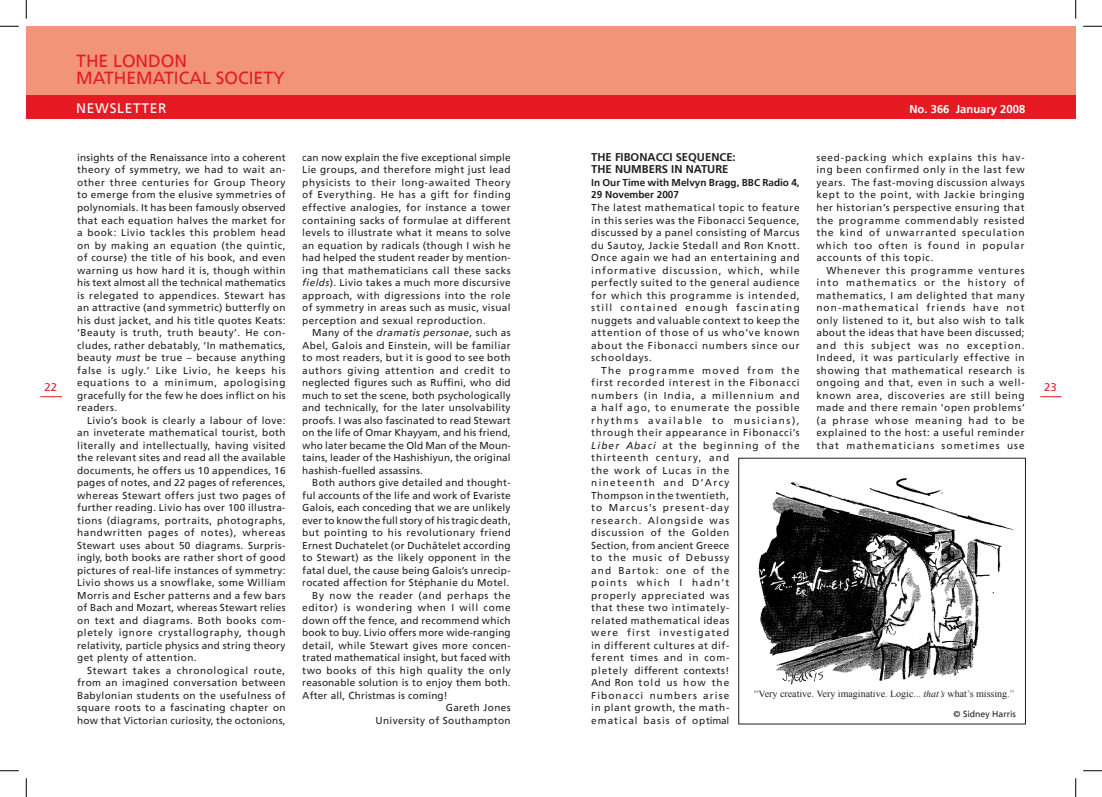
<style>
.page{position:relative;width:1102px;height:797px;background:#fff}
.page>*{position:absolute;margin:0;border:0;box-sizing:border-box;transform-origin:0 0}
.t1{font:17.5px/17.5px "Frutiger CE";color:#e51a23}
.t2{font:13.75px "Frutiger CE";letter-spacing:.05em;color:#fff}
.t3{font:700 11.25px/12.5px "Frutiger CE";color:#231f20}
.t4{font:700 11.25px "Frutiger CE";color:#fff}
.t5{font:11.25px "Frutiger CE";color:#e51a23}
.t6{font:10px/12.5px "Frutiger CE";letter-spacing:.05em;color:#231f20;text-align:justify}
.t7{font:10px/12.5px "Frutiger CE";letter-spacing:.09em;color:#231f20}
.t8{font:10px "Frutiger CE";letter-spacing:.02em;color:#231f20}
.t9{font:10px "Frutiger CE";letter-spacing:.03em;color:#231f20}
.t10{font:10px "Frutiger CE";letter-spacing:.015em;color:#231f20}
.t11{font:10px "Frutiger CE";letter-spacing:.025em;color:#231f20}
.t12{font:10px "Times New Roman";color:#231f20}
.t13{font:700 10px/12.5px "Frutiger CE";color:#231f20}
.t14{font:10px "Frutiger CE";letter-spacing:.005em;color:#231f20}
.t15{font:8.75px "Frutiger CE";color:#231f20}
.s1{font-style:italic}
</style>
<div class="page">
<div style="left:26px;top:26px;width:525px;height:69px;background:#f19478"></div>
<div style="left:76px;top:53px;width:329px;height:39px;background:#f19478"></div>
<svg style="left:74px;top:47px;width:215px;height:42px"></svg>
<div style="left:75px;top:52px;width:331px;height:41px;border:1px solid #f19478"></div>
<svg style="left:40px;top:396px;width:22px;height:1px"></svg>
<div style="left:551px;top:26px;width:524px;height:69px;background:#f19478"></div>
<div style="left:26px;top:95px;width:1049px;height:24px;background:#e51a23"></div>
<div style="left:854px;top:103px;width:172px;height:14px;border:1px solid #e51a23"></div>
<svg style="left:1040px;top:396px;width:21px;height:1px"></svg>
<img style="left:758px;top:478px;width:256px;height:207px">
<svg style="left:0;top:25px;width:19px;height:2px"></svg>
<svg style="left:1083px;top:25px;width:18px;height:2px"></svg>
<svg style="left:0;top:770px;width:19px;height:1px"></svg>
<svg style="left:1083px;top:770px;width:18px;height:1px"></svg>
<svg style="left:25px;top:0;width:2px;height:19px"></svg>
<svg style="left:25px;top:778px;width:2px;height:19px"></svg>
<svg style="left:1075px;top:0;width:1px;height:19px"></svg>
<svg style="left:1075px;top:778px;width:1px;height:19px"></svg>
<p class="t5" style="left:44px;top:380px;width:14px">22</p>
<h1 class="t1" style="left:76px;top:52px;width:210px">THE LONDON<br>MATHEMATICAL SOCIETY</h1>
<h2 class="t2" style="left:76px;top:100px;width:92px">NEWSLETTER</h2>
<p class="t6" style="left:77px;top:151px;width:210px">insights of the Renaissance into a coherent theory of symmetry, we had to wait an&shy;other three centuries for Group Theory to emerge from the elusive symmetries of polynomials. It has been famously observed that each equation halves the market for a book: Livio tackles this problem head on by making an equation (the quintic, of course) the title of his book, and even warning us how hard it is, though within his text almost all the technical mathematics is relegated to appendices. Stewart has an attractive (and symmetric) butterfly on his dust jacket, and his title quotes Keats: ‘Beauty is truth, truth beauty’. He con&shy;cludes, rather debatably, ‘In mathematics, beauty <span class="s1">must</span> be true – because anything false is ugly.’ Like Livio, he keeps his equations to a minimum, apologising gracefully for the few he does inflict on his readers.</p>
<p class="t6" style="left:77px;top:414px;width:210px;text-indent:10px">Livio’s book is clearly a labour of love: an inveterate mathematical tourist, both literally and intellectually, having visited the relevant sites and read all the available documents, he offers us 10 appendices, 16 pages of notes, and 22 pages of references, whereas Stewart offers just two pages of further reading. Livio has over 1 00 illustra&shy;tions (diagrams, portraits, photographs, handwritten pages of notes), whereas Stewart uses about 50 diagrams. Surpris&shy;ingly, both books are rather short of good pictures of real-life instances of symmetry:<br>Livio shows us a snowflake, some William Morris and Escher patterns and a few bars of Bach and Mozart, whereas Stewart relies on text and diagrams. Both books com&shy;pletely ignore crystallography, though relativity, particle physics and string theory get plenty of attention.</p>
<p class="t6" style="left:77px;top:664px;width:210px;text-indent:10px">Stewart takes a chronological route, from an imagined conversation between Babylonian students on the usefulness of square roots to a fascinating chapter on how that Victorian curiosity, the octonions,</p>
<p class="t6" style="left:302px;top:151px;width:210px">can now explain the five exceptional simple Lie groups, and therefore might just lead physicists to their long-awaited Theory of Everything. He has a gift for finding effective analogies, for instance a tower containing sacks of formulae at different levels to illustrate what it means to solve an equation by radicals (though I wish he had helped the student reader by mention&shy;ing that mathematicians call these sacks <span class="s1">fields</span>). Livio takes a much more discursive approach, with digressions into the role of symmetry in areas such as music, visual perception and sexual reproduction.</p>
<p class="t6" style="left:302px;top:326px;width:210px;text-indent:10px">Many of the <span class="s1">dramatis personae</span>, such as Abel, Galois and Einstein, will be familiar to most readers, but it is good to see both authors giving attention and credit to neglected figures such as Ruffini, who did much to set the scene, both psychologically and technically, for the later unsolvability proofs. I was also fascinated to read Stewart on the life of Omar Khayyam, and his friend, who later became the Old Man of the Moun&shy;tains, leader of the Hashishiyun, the original hashish-fuelled assassins.</p>
<p class="t9" style="left:312px;top:477px;width:200px">Both authors give detailed and thought-</p>
<p class="t8" style="left:302px;top:489px;width:210px">ful accounts of the life and work of Evariste</p>
<p class="t8" style="left:302px;top:502px;width:210px">Galois, each conceding that we are unlikely</p>
<p class="t14" style="left:302px;top:514px;width:210px">ever to know the full story of his tragic death,</p>
<p class="t6" style="left:302px;top:526px;width:210px">but pointing to his revolutionary friend</p>
<p class="t11" style="left:302px;top:539px;width:210px">Ernest Duchatelet (or Duchâtelet according</p>
<p class="t9" style="left:302px;top:552px;width:210px">to Stewart) as the likely opponent in the</p>
<p class="t8" style="left:302px;top:564px;width:210px">fatal duel, the cause being Galois’s unrecip-</p>
<p class="t9" style="left:302px;top:577px;width:208px">rocated affection for Stéphanie du Motel.</p>
<p class="t6" style="left:312px;top:589px;width:200px">By now the reader (and perhaps the</p>
<p class="t6" style="left:302px;top:601px;width:210px">editor) is wondering when I will come</p>
<p class="t11" style="left:302px;top:614px;width:210px">down off the fence, and recommend which</p>
<p class="t10" style="left:302px;top:627px;width:210px">book to buy. Livio offers more wide-ranging</p>
<p class="t6" style="left:302px;top:639px;width:210px">detail, while Stewart gives more concen-</p>
<p class="t10" style="left:302px;top:652px;width:210px">trated mathematical insight, but faced with</p>
<p class="t6" style="left:302px;top:664px;width:210px">two books of this high quality the only</p>
<p class="t8" style="left:302px;top:677px;width:210px">reasonable solution is to enjoy them both.</p>
<p class="t8" style="left:302px;top:689px;width:147px">After all, Christmas is coming!</p>
<p class="t6" style="left:445px;top:701px;width:66px">Gareth Jones</p>
<p class="t6" style="left:375px;top:714px;width:137px">University of Southampton</p>
<p class="t4" style="left:909px;top:102px;width:117px">No. 366 January 2008</p>
<p class="t3" style="left:591px;top:151px;width:146px">THE FIBONACCI SEQUENCE:<br>THE NUMBERS IN NATURE</p>
<p class="t13" style="left:591px;top:176px;width:210px">In Our Time with Melvyn Bragg, BBC Radio 4,<br>29 November 2007</p>
<p class="t6" style="left:591px;top:201px;width:210px">The latest mathematical topic to feature in this series was the Fibonacci Sequence, discussed by a panel consisting of Marcus du Sautoy, Jackie Stedall and Ron Knott.<br>Once again we had an entertaining and informative discussion, which, while perfectly suited to the general audience for which this programme is intended, still contained enough fascinating nuggets and valuable context to keep the attention of those of us who’ve known about the Fibonacci numbers since our schooldays.</p>
<p class="t7" style="left:591px;top:364px;width:210px;text-indent:10px">The programme moved from the first recorded interest in the Fibonacci numbers (in India, a millennium and a half ago, to enumerate the possible rhythms available to musicians), through their appearance in Fibonacci’s<br><span class="s1">Liber Abaci</span> at the beginning of the thirteenth century, and<br>the work of Lucas in the<br>nineteenth and D’Arcy<br>Thompson in the twentieth,<br>to Marcus’s present-day<br>research. Alongside was<br>discussion of the Golden<br>Section, from ancient Greece<br>to the music of Debussy<br>and Bartok: one of the<br>points which I hadn’t<br>properly appreciated was<br>that these two intimately-<br>related mathematical ideas<br>were first investigated<br>in different cultures at dif-<br>ferent times and in com-<br>pletely different contexts!<br>And Ron told us how the<br>Fibonacci numbers arise<br>in plant growth, the math-<br>ematical basis of optimal</p>
<p class="t6" style="left:816px;top:151px;width:210px">seed-packing which explains this hav&shy;ing been confirmed only in the last few years. The fast-moving discussion always kept to the point, with Jackie bringing her historian’s perspective ensuring that the programme commendably resisted the kind of unwarranted speculation which too often is found in popular accounts of this topic.</p>
<p class="t6" style="left:816px;top:264px;width:210px;text-indent:10px">Whenever this programme ventures into mathematics or the history of mathematics, I am delighted that many non-mathematical friends have not only listened to it, but also wish to talk about the ideas that have been discussed; and this subject was no exception.<br>Indeed, it was particularly effective in showing that mathematical research is ongoing and that, even in such a well&shy;known area, discoveries are still being made and there remain ‘open problems’ (a phrase whose meaning had to be explained to the host: a useful reminder that mathematicians sometimes use</p>
<p class="t12" style="left:754px;top:687px;width:261px">“Very creative. Very imaginative. Logic... <span class="s1">that’s</span> what’s missing.”</p>
<p class="t15" style="left:953px;top:709px;width:64px">© Sidney Harris</p>
<p class="t5" style="left:1044px;top:380px;width:14px">23</p>
</div>
